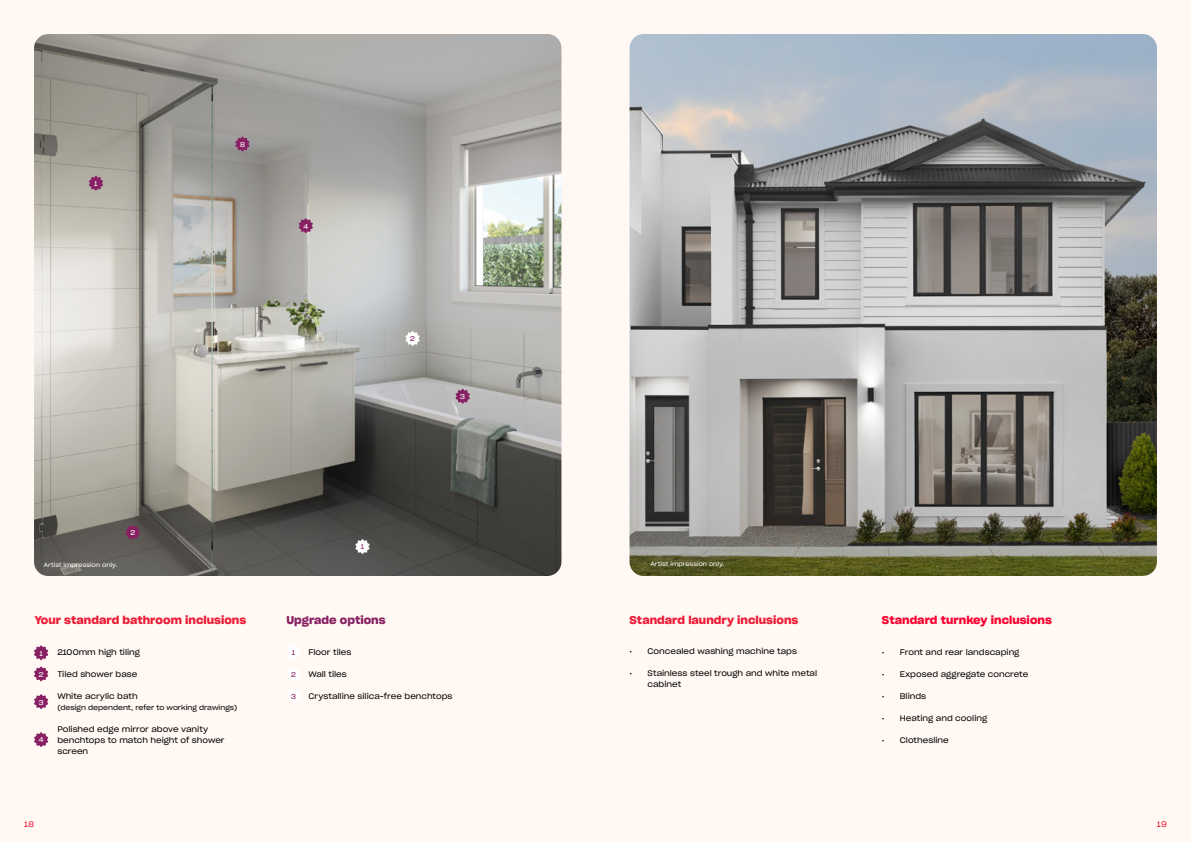
<style>
.page{position:relative;width:1191px;height:842px;background:#fff8f3}
.page>*{position:absolute;margin:0;border:0;box-sizing:border-box;transform-origin:0 0}
.t1{font:11px "Sharp Grotesk Sm Bold 21";letter-spacing:.005em;color:#ed1b36}
.t2{font:11px "Sharp Grotesk Sm Bold 21";letter-spacing:.005em;color:#fa0030}
.t3{font:11px "Sharp Grotesk Sm Bold 21";letter-spacing:.005em;color:#872163}
.t4{font:8px/11px "Sharp Grotesk Book 21";color:#000}
.t5{font:8px "Sharp Grotesk Book 21";color:#ed1b36}
.t6{font:7px "Sharp Grotesk Book 21";letter-spacing:-.005em;color:#000}
.t7{font:7px "Sharp Grotesk Book 21";color:#fff}
.t8{font:7px "Sharp Grotesk Book 21";color:#882163}
.t9{font:6px "Sharp Grotesk Book 21";color:#fff}
</style>
<div class="page">
<img style="left:34px;top:34px;width:527px;height:542px">
<img style="left:629px;top:34px;width:528px;height:542px">
<svg style="left:455px;top:389px;width:15px;height:15px"></svg>
<svg style="left:89px;top:176px;width:14px;height:15px"></svg>
<svg style="left:126px;top:525px;width:14px;height:15px"></svg>
<svg style="left:298px;top:218px;width:15px;height:15px"></svg>
<svg style="left:355px;top:539px;width:15px;height:15px"></svg>
<svg style="left:405px;top:331px;width:15px;height:15px"></svg>
<svg style="left:34px;top:645px;width:14px;height:15px"></svg>
<svg style="left:34px;top:666px;width:14px;height:15px"></svg>
<svg style="left:34px;top:694px;width:14px;height:15px"></svg>
<svg style="left:34px;top:732px;width:14px;height:15px"></svg>
<svg style="left:287px;top:645px;width:13px;height:14px"></svg>
<svg style="left:287px;top:667px;width:13px;height:14px"></svg>
<svg style="left:287px;top:689px;width:13px;height:14px"></svg>
<svg style="left:235px;top:136px;width:15px;height:15px"></svg>
<p class="t7" style="left:94px;top:178px;width:5px">1</p>
<p class="t7" style="left:130px;top:527px;width:6px">2</p>
<p class="t7" style="left:240px;top:139px;width:6px">8</p>
<p class="t7" style="left:303px;top:220px;width:6px">4</p>
<p class="t8" style="left:410px;top:333px;width:6px">2</p>
<p class="t7" style="left:460px;top:391px;width:6px">3</p>
<p class="t8" style="left:361px;top:541px;width:5px">1</p>
<p class="t9" style="left:44px;top:560px;width:75px">Artist impression only.</p>
<p class="t9" style="left:650px;top:559px;width:75px">Artist impression only.</p>
<h1 class="t1" style="left:35px;top:611px;width:213px">Your standard bathroom inclusions</h1>
<p class="t7" style="left:39px;top:647px;width:5px">1</p>
<p class="t7" style="left:39px;top:669px;width:6px">2</p>
<p class="t7" style="left:39px;top:696px;width:6px">3</p>
<p class="t7" style="left:39px;top:734px;width:6px">4</p>
<p class="t4" style="left:57px;top:646px;width:84px">2100mm high tiling</p>
<p class="t4" style="left:57px;top:668px;width:82px">Tiled shower base</p>
<p class="t4" style="left:57px;top:690px;width:82px">White acrylic bath</p>
<p class="t6" style="left:57px;top:702px;width:181px">(design dependent, refer to working drawings)</p>
<p class="t4" style="left:57px;top:723px;width:169px">Polished edge mirror above vanity benchtops to match height of shower screen</p>
<h1 class="t3" style="left:286px;top:611px;width:101px">Upgrade options</h1>
<p class="t8" style="left:292px;top:647px;width:5px">1</p>
<p class="t8" style="left:291px;top:669px;width:6px">2</p>
<p class="t8" style="left:291px;top:690px;width:6px">3</p>
<p class="t4" style="left:308px;top:646px;width:44px">Floor tiles</p>
<p class="t4" style="left:308px;top:668px;width:40px">Wall tiles</p>
<p class="t4" style="left:308px;top:690px;width:145px">Crystalline silica-free benchtops</p>
<h1 class="t1" style="left:629px;top:611px;width:170px">Standard laundry inclusions</h1>
<h1 class="t2" style="left:882px;top:611px;width:171px">Standard turnkey inclusions</h1>
<p class="t4" style="left:882px;top:646px;width:139px">• Front and rear landscaping</p>
<p class="t4" style="left:882px;top:668px;width:148px">• Exposed aggregate concrete</p>
<p class="t4" style="left:882px;top:690px;width:46px">• Blinds</p>
<p class="t4" style="left:882px;top:712px;width:107px">• Heating and cooling</p>
<p class="t4" style="left:882px;top:734px;width:68px">• Clothesline</p>
<p class="t4" style="left:629px;top:645px;width:169px">• Concealed washing machine taps</p>
<p class="t4" style="left:647px;top:667px;width:171px;text-indent:-18px">• Stainless steel trough and white metal cabinet</p>
<p class="t5" style="left:24px;top:818px;width:11px">18</p>
<p class="t5" style="left:1157px;top:818px;width:11px">19</p>
</div>
